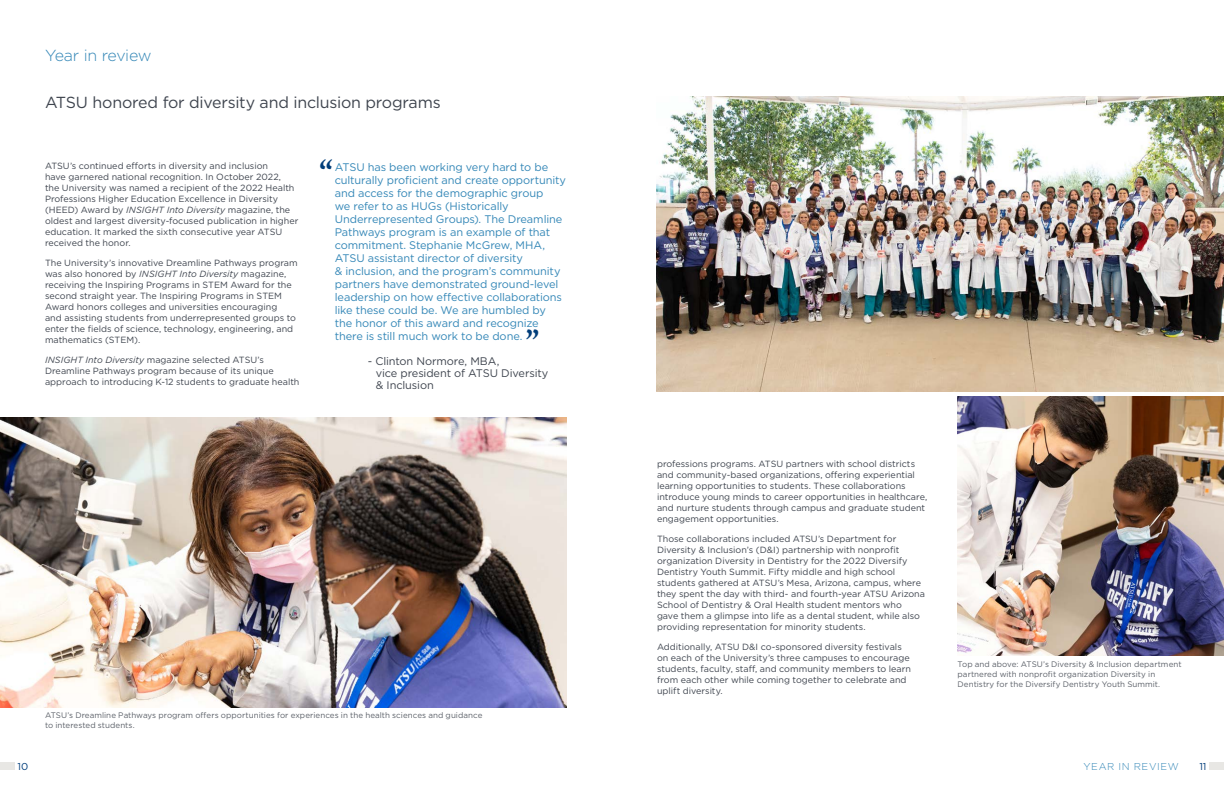
<style>
.page{position:relative;width:1224px;height:792px;background:#fff}
.page>*{position:absolute;margin:0;border:0;box-sizing:border-box;transform-origin:0 0}
.t1{font:700 extra-condensed 36px "Meno Display";color:#003d7a}
.t2{font:16px "Gotham";letter-spacing:-.015em;color:#3f454f}
.t3{font:300 16px "Gotham";letter-spacing:-.025em;color:#3487b7}
.t4{font:11px/13px "Gotham";letter-spacing:-.01em;color:#3487b7}
.t5{font:11px/12px "Gotham";letter-spacing:-.01em;color:#3f454f}
.t6{font:300 10px "Gotham";letter-spacing:.065em;color:#3487b7}
.t7{font:10px "Gotham";color:#003d7a}
.t8{font:9px/11px "Gotham";color:#3f454f}
.t9{font:8px/10px "Gotham";letter-spacing:.005em;color:#5c6169}
.s1{font-style:italic}
</style>
<div class="page">
<div style="left:0;top:763px;width:15px;height:7px;background:#e8e7e4"></div>
<div style="left:1209px;top:763px;width:15px;height:7px;background:#e8e7e4"></div>
<img style="left:0;top:418px;width:567px;height:289px">
<img style="left:657px;top:96px;width:567px;height:296px">
<img style="left:958px;top:396px;width:266px;height:259px">
<h2 class="t3" style="left:45px;top:45px;width:108px">Year in review</h2>
<h2 class="t2" style="left:45px;top:92px;width:397px">ATSU honored for diversity and inclusion programs</h2>
<p class="t8" style="left:45px;top:160px;width:255px">ATSU’s continued efforts in diversity and inclusion<br>have garnered national recognition. In October 2022,<br>the University was named a recipient of the 2022 Health Professions Higher Education Excellence in Diversity (HEED) Award by <span class="s1">INSIGHT Into Diversity</span> magazine, the oldest and largest diversity-focused publication in higher education. It marked the sixth consecutive year ATSU received the honor.</p>
<p class="t8" style="left:45px;top:257px;width:254px">The University’s innovative Dreamline Pathways program was also honored by <span class="s1">INSIGHT Into Diversity</span> magazine, receiving the Inspiring Programs in STEM Award for the second straight year. The Inspiring Programs in STEM Award honors colleges and universities encouraging<br>and assisting students from underrepresented groups to enter the fields of science, technology, engineering, and mathematics (STEM).</p>
<p class="t8" style="left:45px;top:354px;width:256px"><span class="s1">INSIGHT Into Diversity</span> magazine selected ATSU’s<br>Dreamline Pathways program because of its unique approach to introducing K-12 students to graduate health</p>
<h1 class="t1" style="left:319px;top:151px;width:16px">“</h1>
<p class="t4" style="left:335px;top:160px;width:233px">ATSU has been working very hard to be culturally proficient and create opportunity and access for the demographic group<br>we refer to as HUGs (Historically Underrepresented Groups). The Dreamline Pathways program is an example of that commitment. Stephanie McGrew, MHA, ATSU assistant director of diversity<br>&amp; inclusion, and the program’s community partners have demonstrated ground-level leadership on how effective collaborations like these could be. We are humbled by the honor of this award and recognize there is still much work to be done.</p>
<p class="t5" style="left:376px;top:355px;width:174px;text-indent:-8px">- Clinton Normore, MBA,<br>vice president of ATSU Diversity &amp; Inclusion</p>
<h1 class="t1" style="left:526px;top:321px;width:16px">”</h1>
<p class="t9" style="left:45px;top:710px;width:439px">ATSU’s Dreamline Pathways program offers opportunities for experiences in the health sciences and guidance to interested students.</p>
<p class="t8" style="left:657px;top:458px;width:272px">professions programs. ATSU partners with school districts and community-based organizations, offering experiential learning opportunities to students. These collaborations introduce young minds to career opportunities in healthcare, and nurture students through campus and graduate student engagement opportunities.</p>
<p class="t8" style="left:657px;top:533px;width:270px">Those collaborations included ATSU’s Department for Diversity &amp; Inclusion’s (D&amp;I) partnership with nonprofit organization Diversity in Dentistry for the 2022 Diversify Dentistry Youth Summit. Fifty middle and high school students gathered at ATSU’s Mesa, Arizona, campus, where they spent the day with third- and fourth-year ATSU Arizona School of Dentistry &amp; Oral Health student mentors who gave them a glimpse into life as a dental student, while also providing representation for minority students.</p>
<p class="t8" style="left:657px;top:641px;width:255px">Additionally, ATSU D&amp;I co-sponsored diversity festivals on each of the University’s three campuses to encourage students, faculty, staff, and community members to learn from each other while coming together to celebrate and uplift diversity.</p>
<p class="t9" style="left:958px;top:659px;width:226px">Top and above: ATSU’s Diversity &amp; Inclusion department partnered with nonprofit organization Diversity in<br>Dentistry for the Diversify Dentistry Youth Summit.</p>
<p class="t7" style="left:17px;top:760px;width:12px">10</p>
<p class="t6" style="left:1083px;top:760px;width:97px">YEAR IN REVIEW</p>
<p class="t7" style="left:1199px;top:760px;width:9px">11</p>
</div>
